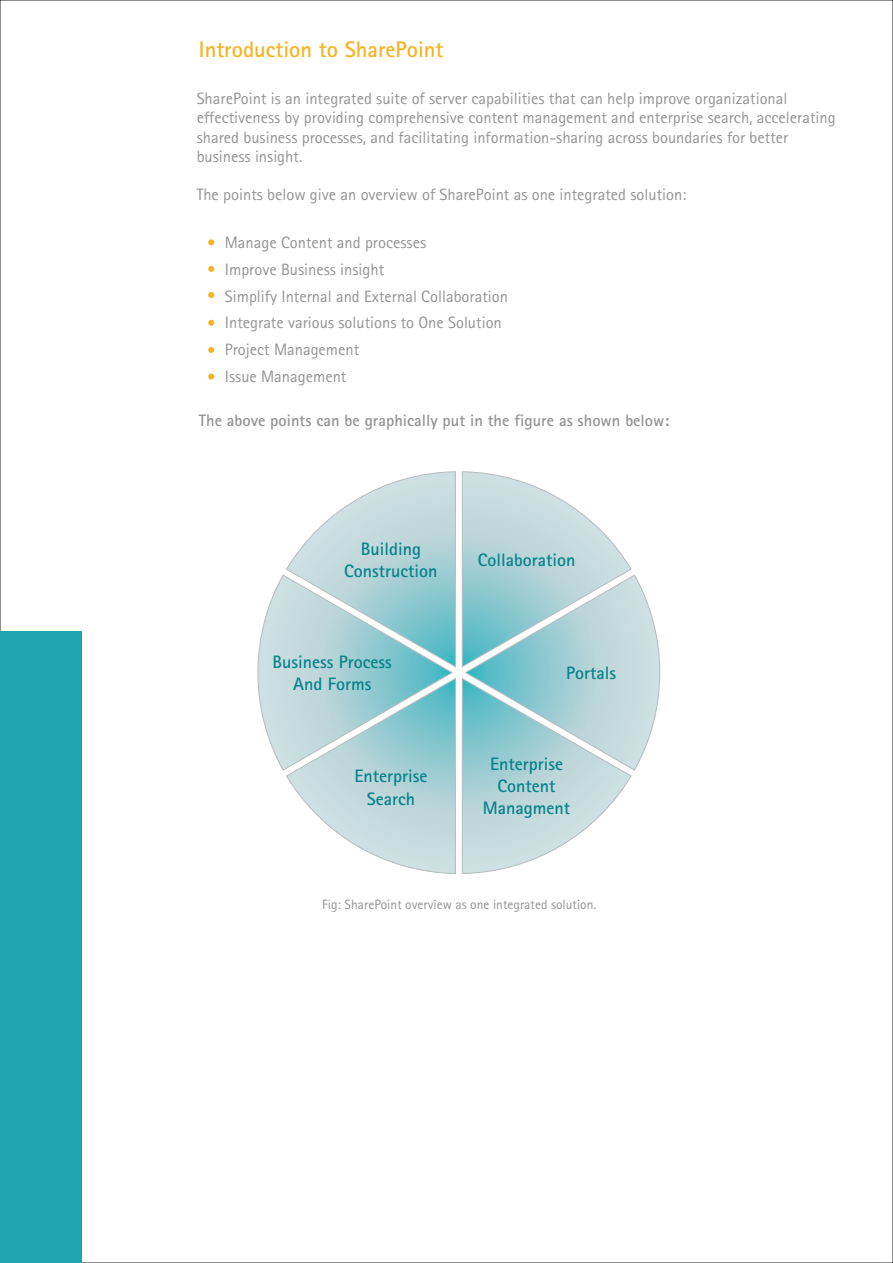
<style>
.page{position:relative;width:893px;height:1263px;background:#fff}
.page>*{position:absolute;margin:0;border:0;box-sizing:border-box;transform-origin:0 0}
.t1{font:700 22.5px "AT Rotis Sans Serif";color:#f5b325}
.t2{font:700 18px/22px "AT Rotis Sans Serif";color:#06838a;text-align:center}
.t3{font:16.5px/27px "AT Rotis Sans Serif";color:#949394}
.t4{font:700 16.5px "AT Rotis Sans Serif";color:#949394}
.t5{font:13.5px "AT Rotis Sans Serif";color:#949394}
</style>
<div class="page">
<div style="left:0;top:631px;width:81px;height:632px;background:#1fa3ac"></div>
<svg style="left:208px;top:239px;width:6px;height:6px"></svg>
<svg style="left:208px;top:266px;width:6px;height:6px"></svg>
<svg style="left:208px;top:292px;width:6px;height:6px"></svg>
<svg style="left:208px;top:320px;width:6px;height:6px"></svg>
<svg style="left:208px;top:347px;width:6px;height:6px"></svg>
<svg style="left:208px;top:374px;width:6px;height:6px"></svg>
<svg style="left:258px;top:471px;width:402px;height:403px"></svg>
<h1 class="t1" style="left:199px;top:40px;width:246px">Introduction to SharePoint</h1>
<p class="t3" style="left:197px;top:90px;width:640px;line-height:19.2px">SharePoint is an integrated suite of server capabilities that can help improve organizational effectiveness by providing comprehensive content management and enterprise search, accelerating shared business processes, and facilitating information-sharing across boundaries for better business insight.</p>
<p class="t3" style="left:197px;top:183px;width:491px">The points below give an overview of SharePoint as one integrated solution:</p>
<p class="t3" style="left:225px;top:230px;width:285px">Manage Content and processes<br>Improve Business insight<br>Simplify Internal and External Collaboration<br>Integrate various solutions to One Solution<br>Project Management<br>Issue Management</p>
<p class="t4" style="left:199px;top:414px;width:472px">The above points can be graphically put in the figure as shown below:</p>
<p class="t2" style="left:344px;top:539px;width:95px">Building<br>Construction</p>
<p class="t2" style="left:478px;top:550px;width:99px">Collaboration</p>
<p class="t2" style="left:273px;top:653px;width:121px">Business Process<br>And Forms</p>
<p class="t2" style="left:354px;top:767px;width:74px">Enterprise<br>Search</p>
<p class="t2" style="left:566px;top:664px;width:51px">Portals</p>
<p class="t2" style="left:483px;top:754px;width:89px">Enterprise<br>Content<br>Managment</p>
<p class="t5" style="left:322px;top:898px;width:276px">Fig: SharePoint overview as one integrated solution.</p>
</div>
